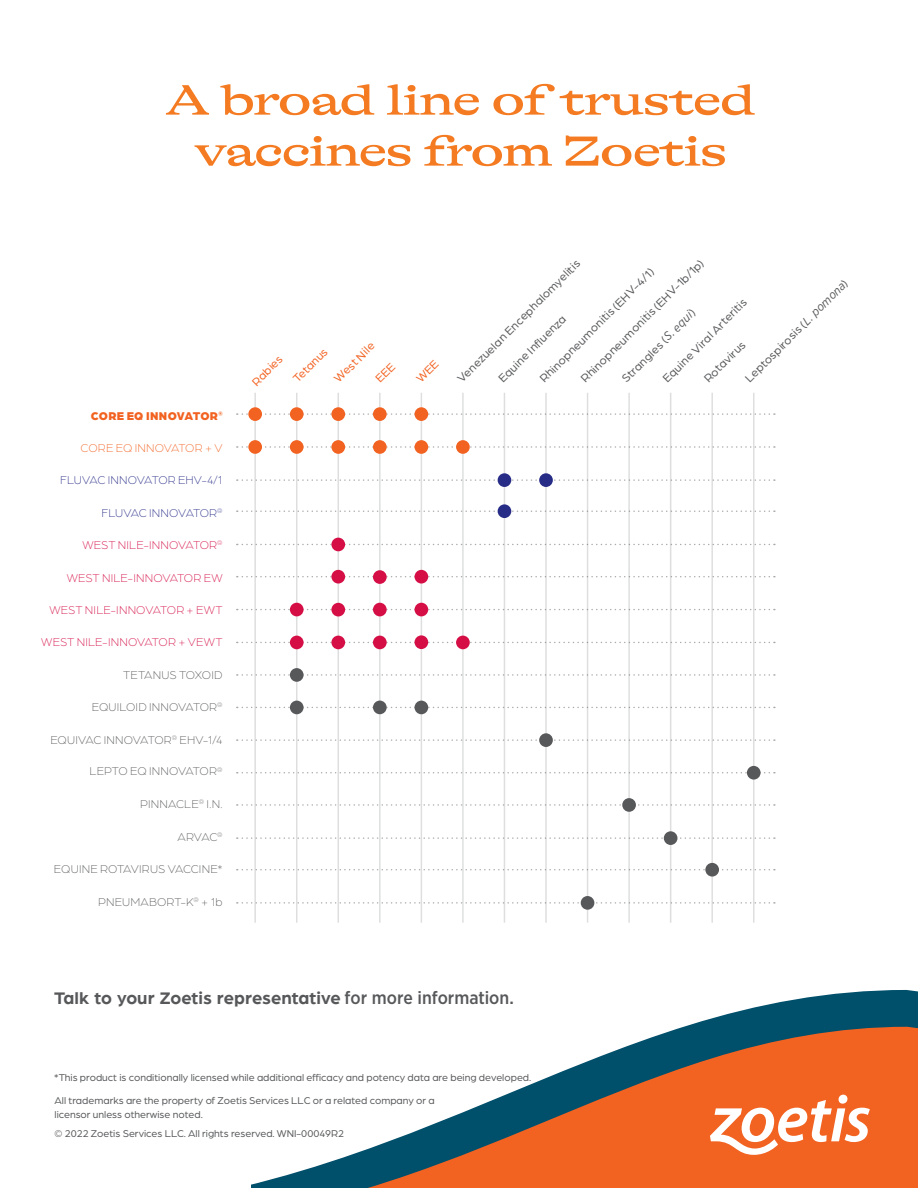
<style>
.page{position:relative;width:918px;height:1188px;background:#fff}
.page>*{position:absolute;margin:0;border:0;box-sizing:border-box;transform-origin:0 0}
.t1{font:500 expanded 42.75px "GT Alpina";letter-spacing:-.03em;color:#f47b21;scale:1.21 1}
.SUBHEAD{font:700 18px "Arboria";color:#57585a}
.t2{font:12px "Arboria";color:#57585a}
.t3{font:300 12px "Arboria";letter-spacing:.01em;color:#57585a}
.t4{font:300 12px "Arboria";letter-spacing:.015em;color:#d50e46}
.t5{font:300 12px "Arboria";letter-spacing:-.01em;color:#272c87}
.t6{font:12px "Arboria";color:#f26221}
.t7{font:300 12px "Arboria";letter-spacing:.005em;color:#f26221}
.t8{font:300 12px "Arboria";letter-spacing:-.01em;color:#57585a}
.t9{font:900 12px "Arboria";letter-spacing:.025em;color:#f26221}
.Body_Mice{font:10.5px/13.5px "Arboria";color:#57585a}
.s1{font-family:"Gotham Narrow";font-weight:700}
.s2{font-family:"Gotham Narrow";font-style:italic}
.s3{font-family:"Gotham Narrow";font-weight:500}
</style>
<div class="page">
<svg style="left:683px;top:990px;width:235px;height:37px;fill:#004f6b"></svg>
<svg style="left:251px;top:1027px;width:667px;height:161px"></svg>
<div style="left:839px;top:1095px;width:8px;height:9px;background:#fff;border-radius:50%"></div>
<svg style="left:710px;top:1100px;width:160px;height:55px"></svg>
<hr style="left:628px;top:393px;width:2px;height:530px;background:#57585a">
<hr style="left:711px;top:393px;width:2px;height:530px;background:#57585a">
<hr style="left:379px;top:393px;width:2px;height:530px;background:#57585a">
<hr style="left:254px;top:393px;width:2px;height:530px;background:#57585a">
<hr style="left:462px;top:393px;width:2px;height:530px;background:#57585a">
<hr style="left:421px;top:393px;width:1px;height:530px;background:#57585a">
<hr style="left:296px;top:393px;width:1px;height:530px;background:#57585a">
<hr style="left:587px;top:393px;width:1px;height:530px;background:#57585a">
<hr style="left:670px;top:393px;width:1px;height:530px;background:#57585a">
<hr style="left:753px;top:393px;width:1px;height:530px;background:#57585a">
<hr style="left:504px;top:393px;width:1px;height:530px;background:#57585a">
<hr style="left:338px;top:393px;width:1px;height:530px;background:#57585a">
<hr style="left:545px;top:393px;width:2px;height:530px;background:#57585a">
<svg style="left:237px;top:413px;width:538px;height:2px"></svg>
<div style="left:248px;top:407px;width:14px;height:14px;background:#f26221;border-radius:50%"></div>
<div style="left:290px;top:407px;width:14px;height:14px;background:#f26221;border-radius:50%"></div>
<div style="left:331px;top:407px;width:14px;height:14px;background:#f26221;border-radius:50%"></div>
<div style="left:373px;top:407px;width:14px;height:14px;background:#f26221;border-radius:50%"></div>
<div style="left:415px;top:407px;width:13px;height:14px;background:#f26221;border-radius:50%"></div>
<svg style="left:237px;top:446px;width:538px;height:2px"></svg>
<div style="left:248px;top:440px;width:14px;height:14px;background:#f26221;border-radius:50%"></div>
<div style="left:290px;top:440px;width:14px;height:14px;background:#f26221;border-radius:50%"></div>
<div style="left:331px;top:440px;width:14px;height:14px;background:#f26221;border-radius:50%"></div>
<div style="left:373px;top:440px;width:14px;height:14px;background:#f26221;border-radius:50%"></div>
<div style="left:415px;top:440px;width:13px;height:14px;background:#f26221;border-radius:50%"></div>
<div style="left:456px;top:440px;width:14px;height:14px;background:#f26221;border-radius:50%"></div>
<svg style="left:237px;top:674px;width:538px;height:2px"></svg>
<div style="left:290px;top:668px;width:14px;height:14px;background:#57585a;border-radius:50%"></div>
<svg style="left:237px;top:544px;width:538px;height:1px"></svg>
<div style="left:331px;top:538px;width:14px;height:13px;background:#d50e46;border-radius:50%"></div>
<svg style="left:237px;top:739px;width:538px;height:2px"></svg>
<div style="left:539px;top:733px;width:14px;height:14px;background:#57585a;border-radius:50%"></div>
<svg style="left:237px;top:576px;width:538px;height:1px"></svg>
<div style="left:331px;top:570px;width:14px;height:14px;background:#d50e46;border-radius:50%"></div>
<div style="left:373px;top:570px;width:14px;height:14px;background:#d50e46;border-radius:50%"></div>
<div style="left:415px;top:570px;width:13px;height:14px;background:#d50e46;border-radius:50%"></div>
<svg style="left:237px;top:609px;width:538px;height:1px"></svg>
<div style="left:331px;top:603px;width:14px;height:13px;background:#d50e46;border-radius:50%"></div>
<div style="left:290px;top:603px;width:14px;height:13px;background:#d50e46;border-radius:50%"></div>
<div style="left:373px;top:603px;width:14px;height:13px;background:#d50e46;border-radius:50%"></div>
<div style="left:415px;top:603px;width:13px;height:13px;background:#d50e46;border-radius:50%"></div>
<svg style="left:237px;top:707px;width:538px;height:1px"></svg>
<div style="left:290px;top:701px;width:14px;height:13px;background:#57585a;border-radius:50%"></div>
<div style="left:373px;top:701px;width:14px;height:13px;background:#57585a;border-radius:50%"></div>
<div style="left:415px;top:701px;width:13px;height:13px;background:#57585a;border-radius:50%"></div>
<svg style="left:237px;top:642px;width:538px;height:1px"></svg>
<div style="left:331px;top:636px;width:14px;height:13px;background:#d50e46;border-radius:50%"></div>
<div style="left:290px;top:636px;width:14px;height:13px;background:#d50e46;border-radius:50%"></div>
<div style="left:373px;top:636px;width:14px;height:13px;background:#d50e46;border-radius:50%"></div>
<div style="left:415px;top:635px;width:13px;height:14px;background:#d50e46;border-radius:50%"></div>
<div style="left:456px;top:636px;width:14px;height:13px;background:#d50e46;border-radius:50%"></div>
<svg style="left:237px;top:479px;width:538px;height:2px"></svg>
<div style="left:498px;top:473px;width:13px;height:14px;background:#272c87;border-radius:50%"></div>
<svg style="left:237px;top:510px;width:538px;height:2px"></svg>
<div style="left:498px;top:504px;width:13px;height:14px;background:#272c87;border-radius:50%"></div>
<svg style="left:237px;top:902px;width:538px;height:2px"></svg>
<div style="left:581px;top:896px;width:13px;height:14px;background:#57585a;border-radius:50%"></div>
<svg style="left:237px;top:837px;width:538px;height:2px"></svg>
<div style="left:664px;top:831px;width:13px;height:14px;background:#57585a;border-radius:50%"></div>
<svg style="left:237px;top:869px;width:538px;height:1px"></svg>
<div style="left:705px;top:863px;width:14px;height:14px;background:#57585a;border-radius:50%"></div>
<svg style="left:237px;top:772px;width:538px;height:1px"></svg>
<div style="left:747px;top:766px;width:14px;height:14px;background:#57585a;border-radius:50%"></div>
<svg style="left:237px;top:804px;width:538px;height:2px"></svg>
<div style="left:622px;top:798px;width:14px;height:14px;background:#57585a;border-radius:50%"></div>
<div style="left:539px;top:473px;width:14px;height:14px;background:#272c87;border-radius:50%"></div>
<p class="t1" style="left:165px;top:76px;width:490px">A broad line of trusted</p>
<p class="t1" style="left:194px;top:127px;width:442px">vaccines from Zoetis</p>
<p class="t9" style="left:91px;top:407px;width:133px">CORE EQ INNOVATOR<span class="s1">®</span></p>
<p class="t7" style="left:81px;top:441px;width:144px">CORE EQ INNOVATOR + V</p>
<p class="t5" style="left:60px;top:473px;width:164px">FLUVAC INNOVATOR EHV-4/1</p>
<p class="t5" style="left:102px;top:505px;width:122px">FLUVAC INNOVATOR<sup>®</sup></p>
<p class="t4" style="left:82px;top:538px;width:142px">WEST NILE-INNOVATOR<sup>®</sup></p>
<p class="t4" style="left:67px;top:570px;width:157px">WEST NILE-INNOVATOR EW</p>
<p class="t4" style="left:50px;top:603px;width:175px">WEST NILE-INNOVATOR + EWT</p>
<p class="t4" style="left:41px;top:635px;width:183px">WEST NILE-INNOVATOR + VEWT</p>
<p class="t3" style="left:123px;top:667px;width:101px">TETANUS TOXOID</p>
<p class="t3" style="left:92px;top:700px;width:132px">EQUILOID INNOVATOR<sup>®</sup></p>
<p class="t3" style="left:50px;top:732px;width:174px">EQUIVAC INNOVATOR<sup>®</sup> EHV-1/4</p>
<p class="t8" style="left:89px;top:763px;width:135px">LEPTO EQ INNOVATOR<sup>®</sup></p>
<p class="t3" style="left:140px;top:797px;width:84px">PINNACLE<sup>®</sup> I.N.</p>
<p class="t3" style="left:178px;top:829px;width:46px">ARVAC<sup>®</sup></p>
<p class="t3" style="left:54px;top:862px;width:170px">EQUINE ROTAVIRUS VACCINE*</p>
<p class="t3" style="left:98px;top:894px;width:126px">PNEUMABORT-K<sup>®</sup> + 1b</p>
<p class="t6" style="left:248px;top:378px;width:39px;rotate:-45deg">Rabies</p>
<p class="t6" style="left:290px;top:375px;width:45px;rotate:-45deg">Tetanus</p>
<p class="t6" style="left:331px;top:375px;width:53px;rotate:-45deg">West Nile</p>
<p class="t2" style="left:577px;top:375px;width:170px;rotate:-45deg">Rhinopneumonitis (EHV-1b/1p)</p>
<p class="t2" style="left:454px;top:375px;width:170px;rotate:-45deg">Venezuelan Encephalomyelitis</p>
<p class="t2" style="left:536px;top:375px;width:158px;rotate:-45deg">Rhinopneumonitis (EHV-4/1)</p>
<p class="t2" style="left:741px;top:375px;width:142px;rotate:-45deg">Leptospirosis (<span class="s2">L. pomona</span>)</p>
<p class="t2" style="left:659px;top:375px;width:115px;rotate:-45deg">Equine Viral Arteritis</p>
<p class="t2" style="left:618px;top:375px;width:100px;rotate:-45deg">Strangles (<span class="s2">S. equi</span>)</p>
<p class="t2" style="left:495px;top:375px;width:92px;rotate:-45deg">Equine Infl uenza</p>
<p class="t2" style="left:700px;top:375px;width:55px;rotate:-45deg">Rotavirus</p>
<p class="SUBHEAD" style="left:54px;top:986px;width:462px">Talk to your Zoetis representative <span class="s3">for more information.</span></p>
<p class="Body_Mice" style="left:54px;top:1070px;width:479px">*This product is conditionally licensed while additional efficacy and potency data are being developed.</p>
<p class="Body_Mice" style="left:55px;top:1094px;width:382px">All trademarks are the property of Zoetis Services LLC or a related company or a licensor unless otherwise noted.</p>
<p class="Body_Mice" style="left:55px;top:1127px;width:291px">© 2022 Zoetis Services LLC. All rights reserved. WNI-00049R2</p>
</div>
